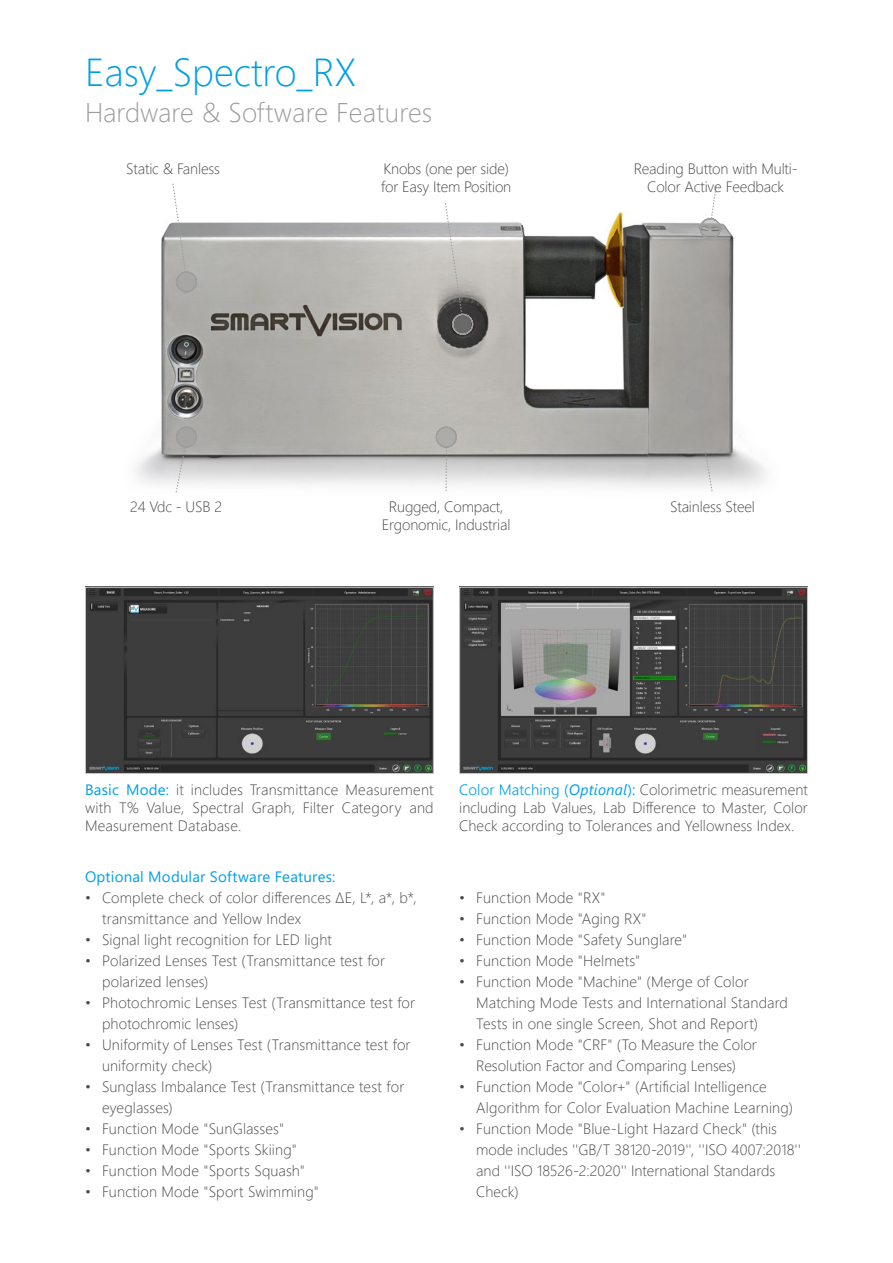
<style>
.page{position:relative;width:893px;height:1263px;background:#fff}
.page>*{position:absolute;margin:0;border:0;box-sizing:border-box;transform-origin:0 0}
.t1{font:300 39px "Segoe UI";color:#009fe3}
.t2{font:300 27px "Segoe UI";letter-spacing:.01em;color:#9d9d9c}
.t3{font:300 15px/21px "Segoe UI";letter-spacing:.01em;color:#4a4a49}
.t4{font:300 15px/18px "Segoe UI";letter-spacing:-.01em;color:#4a4a49;text-align:center}
.t5{font:15px "Segoe UI";letter-spacing:.015em;color:#009fe3}
.s1{font-weight:400;color:#009fe3}
.s2{color:#009fe3}
.s3{font-weight:400;font-style:italic;color:#009fe3}
</style>
<div class="page">
<img style="left:136px;top:211px;width:630px;height:281px">
<svg style="left:435px;top:426px;width:22px;height:65px"></svg>
<svg style="left:686px;top:389px;width:27px;height:103px;background:#afafac"></svg>
<svg style="left:445px;top:203px;width:29px;height:132px"></svg>
<svg style="left:172px;top:183px;width:25px;height:110px"></svg>
<svg style="left:175px;top:426px;width:22px;height:67px"></svg>
<svg style="left:699px;top:185px;width:22px;height:55px"></svg>
<img style="left:87px;top:589px;width:345px;height:183px">
<div style="left:85px;top:587px;width:349px;height:187px;border:1px solid #d0d0d0"></div>
<img style="left:461px;top:589px;width:345px;height:183px">
<div style="left:459px;top:587px;width:349px;height:187px;border:1px solid #d0d0d0"></div>
<h1 class="t1" style="left:85px;top:35px;width:273px">Easy_Spectro_RX</h1>
<h2 class="t2" style="left:85px;top:87px;width:349px">Hardware &amp; Software Features</h2>
<p class="t4" style="left:126px;top:158px;width:95px">Static &amp; Fanless</p>
<p class="t4" style="left:381px;top:158px;width:131px;text-align:left">Knobs (one per side) for Easy Item Position</p>
<p class="t4" style="left:634px;top:158px;width:166px">Reading Button with Multi-<br>Color Active Feedback</p>
<p class="t3" style="left:130px;top:495px;width:93px">24 Vdc - USB 2</p>
<p class="t4" style="left:382px;top:497px;width:130px">Rugged, Compact,<br>Ergonomic, Industrial</p>
<p class="t4" style="left:670px;top:497px;width:86px">Stainless Steel</p>
<p class="t3" style="left:85px;top:779px;width:350px;line-height:18px;text-align:justify"><span class="s1">Basic Mode:</span> it includes Transmittance Measurement with T% Value, Spectral Graph, Filter Category and Measurement Database.</p>
<p class="t5" style="left:85px;top:862px;width:252px">Optional Modular Software Features:</p>
<p class="t3" style="left:102px;top:885px;width:316px;text-indent:-17px">• Complete check of color differences ΔE, L*, a*, b*, transmittance and Yellow Index</p>
<p class="t3" style="left:85px;top:927px;width:248px">• Signal light recognition for LED light</p>
<p class="t3" style="left:102px;top:948px;width:285px;text-indent:-17px">• Polarized Lenses Test (Transmittance test for polarized lenses)</p>
<p class="t3" style="left:102px;top:990px;width:315px;text-indent:-17px">• Photochromic Lenses Test (Transmittance test for photochromic lenses)</p>
<p class="t3" style="left:102px;top:1032px;width:310px;text-indent:-17px">• Uniformity of Lenses Test (Transmittance test for uniformity check)</p>
<p class="t3" style="left:102px;top:1074px;width:304px;text-indent:-17px">• Sunglass Imbalance Test (Transmittance test for eyeglasses)</p>
<p class="t3" style="left:85px;top:1116px;width:201px">• Function Mode "SunGlasses"</p>
<p class="t3" style="left:85px;top:1137px;width:213px">• Function Mode "Sports Skiing"</p>
<p class="t3" style="left:85px;top:1158px;width:221px">• Function Mode "Sports Squash"</p>
<p class="t3" style="left:85px;top:1179px;width:235px">• Function Mode "Sport Swimming"</p>
<p class="t3" style="left:459px;top:779px;width:350px;line-height:18px;text-align:justify"><span class="s2">Color Matching</span> <span class="s1">(</span><span class="s3">Optional</span><span class="s1">):</span> Colorimetric measurement including Lab Values, Lab Difference to Master, Color Check according to Tolerances and Yellowness Index.</p>
<p class="t3" style="left:459px;top:885px;width:148px">• Function Mode "RX"</p>
<p class="t3" style="left:459px;top:906px;width:189px">• Function Mode "Aging RX"</p>
<p class="t3" style="left:459px;top:927px;width:229px">• Function Mode "Safety Sunglare"</p>
<p class="t3" style="left:459px;top:948px;width:183px">• Function Mode "Helmets"</p>
<p class="t3" style="left:476px;top:969px;width:313px;text-indent:-17px">• Function Mode "Machine" (Merge of Color<br>Matching Mode Tests and International Standard<br>Tests in one single Screen, Shot and Report)</p>
<p class="t3" style="left:459px;top:1032px;width:299px;text-align:center">• Function Mode "CRF" (To Measure the Color<br>Resolution Factor and Comparing Lenses)</p>
<p class="t3" style="left:476px;top:1074px;width:318px;text-indent:-17px">• Function Mode "Color+" (Artificial Intelligence<br>Algorithm for Color Evaluation Machine Learning)</p>
<p class="t3" style="left:476px;top:1116px;width:326px;text-indent:-17px">• Function Mode "Blue-Light Hazard Check" (this mode includes ''GB/T 38120-2019'', ''ISO 4007:2018'' and ''ISO 18526-2:2020'' International Standards Check)</p>
</div>
